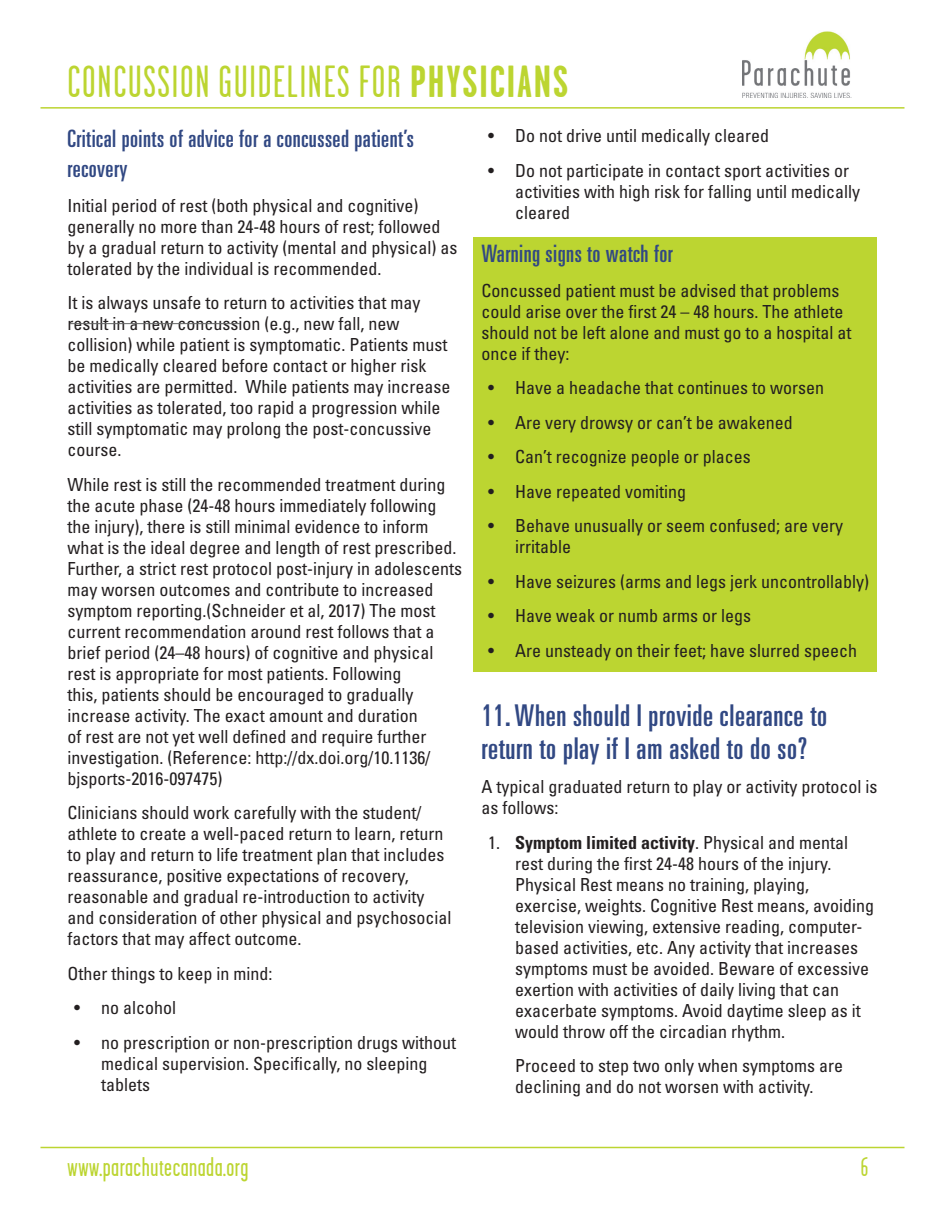
<style>
.page{position:relative;width:945px;height:1215px;background:#fff}
.page>*{position:absolute;margin:0;border:0;box-sizing:border-box;transform-origin:0 0}
.t1{font:45px "Garage Gothic";letter-spacing:.04em;color:#bcd531}
.t2{font:ultra-condensed 30px/33px "Univers";letter-spacing:.02em;color:#314883}
.t3{font:27px "Garage Gothic";letter-spacing:.02em;color:#bcd531}
.Header_2{font:ultra-condensed 24px/30px "Univers";letter-spacing:.02em;color:#314883}
.body{font:condensed 18px/21px "Univers";color:#231f20}
.indented_list{font:condensed 18px/21px "Univers";color:#231f20}
.s1{font-weight:700}
</style>
<div class="page">
<div style="left:473px;top:237px;width:404px;height:435px;background:#bcd531"></div>
<hr style="left:40px;top:1147px;width:864px;height:1px;background:#bcd531">
<hr style="left:40px;top:107px;width:864px;height:2px;background:#bcd531">
<img style="left:743px;top:31px;width:107px;height:66px">
<hr style="left:70px;top:323px;width:170px;height:1px;background:#656666">
<p class="t1" style="left:68px;top:54px;width:502px">CONCUSSION GUIDELINES FOR <span class="s1">PHYSICIANS</span></p>
<p class="Header_2" style="left:68px;top:124px;width:348px">Critical points of advice for a concussed patient’s recovery</p>
<p class="body" style="left:68px;top:195px;width:391px">Initial period of rest (both physical and cognitive) generally no more than 24-48 hours of rest; followed by a gradual return to activity (mental and physical) as tolerated by the individual is recommended.</p>
<p class="body" style="left:68px;top:292px;width:384px">It is always unsafe to return to activities that may result in a new concussion (e.g., new fall, new collision) while patient is symptomatic. Patients must be medically cleared before contact or higher risk activities are permitted. While patients may increase activities as tolerated, too rapid a progression while still symptomatic may prolong the post-concussive course.</p>
<p class="body" style="left:68px;top:474px;width:396px">While rest is still the recommended treatment during the acute phase (24-48 hours immediately following the injury), there is still minimal evidence to inform what is the ideal degree and length of rest prescribed.<br>Further, a strict rest protocol post-injury in adolescents may worsen outcomes and contribute to increased symptom reporting.(Schneider et al, 2017) The most current recommendation around rest follows that a brief period (24–48 hours) of cognitive and physical rest is appropriate for most patients. Following<br>this, patients should be encouraged to gradually increase activity. The exact amount and duration<br>of rest are not yet well defined and require further investigation. (Reference: http://dx.doi.org/10.1136/ bjsports-2016-097475)</p>
<p class="body" style="left:68px;top:802px;width:385px">Clinicians should work carefully with the student/ athlete to create a well-paced return to learn, return to play and return to life treatment plan that includes reassurance, positive expectations of recovery, reasonable and gradual re-introduction to activity and consideration of other physical and psychosocial factors that may affect outcome.</p>
<p class="body" style="left:68px;top:963px;width:206px">Other things to keep in mind:</p>
<p class="body" style="left:74px;top:997px;width:103px">• no alcohol</p>
<p class="body" style="left:101px;top:1032px;width:356px;text-indent:-27px">• no prescription or non-prescription drugs without medical supervision. Specifically, no sleeping tablets</p>
<p class="body" style="left:488px;top:125px;width:282px">• Do not drive until medically cleared</p>
<p class="body" style="left:515px;top:160px;width:346px;text-indent:-27px">• Do not participate in contact sport activities or activities with high risk for falling until medically cleared</p>
<p class="Header_2" style="left:482px;top:239px;width:193px">Warning signs to watch for</p>
<p class="body" style="left:482px;top:280px;width:371px">Concussed patient must be advised that problems could arise over the first 24 – 48 hours. The athlete should not be left alone and must go to a hospital at once if they:</p>
<p class="body" style="left:488px;top:377px;width:337px">• Have a headache that continues to worsen</p>
<p class="body" style="left:488px;top:412px;width:306px">• Are very drowsy or can’t be awakened</p>
<p class="body" style="left:488px;top:446px;width:264px">• Can’t recognize people or places</p>
<p class="body" style="left:488px;top:481px;width:199px">• Have repeated vomiting</p>
<p class="body" style="left:515px;top:515px;width:329px;text-indent:-27px">• Behave unusually or seem confused; are very irritable</p>
<p class="body" style="left:488px;top:571px;width:382px">• Have seizures (arms and legs jerk uncontrollably)</p>
<p class="body" style="left:488px;top:605px;width:264px">• Have weak or numb arms or legs</p>
<p class="body" style="left:488px;top:640px;width:370px">• Are unsteady on their feet; have slurred speech</p>
<p class="t2" style="left:482px;top:698px;width:347px">11. When should I provide clearance to return to play if I am asked to do so?</p>
<p class="body" style="left:482px;top:776px;width:397px">A typical graduated return to play or activity protocol is as follows:</p>
<p class="indented_list" style="left:515px;top:831px;width:360px;text-indent:-27px">1. <span class="s1">Symptom limited activity</span>. Physical and mental rest during the first 24-48 hours of the injury.<br>Physical Rest means no training, playing, exercise, weights. Cognitive Rest means, avoiding television viewing, extensive reading, computer&shy;based activities, etc. Any activity that increases symptoms must be avoided. Beware of excessive exertion with activities of daily living that can exacerbate symptoms. Avoid daytime sleep as it would throw off the circadian rhythm.</p>
<p class="indented_list" style="left:515px;top:1055px;width:329px">Proceed to step two only when symptoms are declining and do not worsen with activity.</p>
<p class="t3" style="left:68px;top:1150px;width:182px">www.parachutecanada.org</p>
<p class="t3" style="left:861px;top:1150px;width:9px">6</p>
</div>
